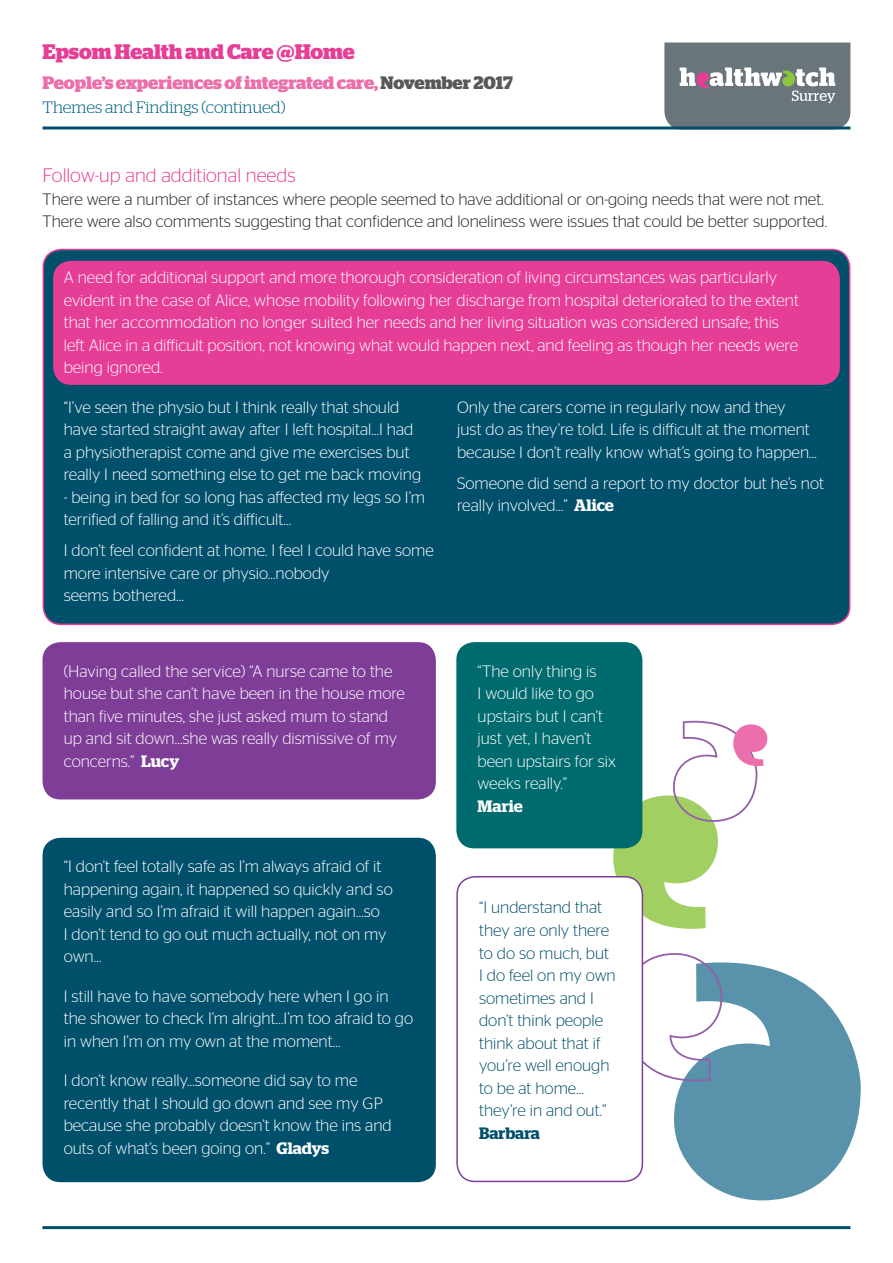
<style>
.page{position:relative;width:893px;height:1263px;background:#fff}
.page>*{position:absolute;margin:0;border:0;box-sizing:border-box;transform-origin:0 0}
.t1{font:700 21px "Stag";letter-spacing:-.005em;color:#e63e97}
.t2{font:300 19.5px "Stag Sans";color:#e63e97}
.t3{font:700 18px "Stag";letter-spacing:-.005em;color:#ec6eaa}
.t4{font:300 16.5px/22.5px "Stag Sans";color:#fff}
.t5{font:300 16.5px/22.5px "Stag Sans";color:#231f20}
.t6{font:300 16.5px/22.5px "Stag Sans";color:#004f6b}
.t7{font:300 16.5px "Stag";color:#026683}
.t8{font:600 16.5px "Stag";color:#004f6b}
.t9{font:600 16.5px "Stag";color:#fff}
.s1{color:#57585a}
.s2{font-family:"Stag";font-weight:600}
</style>
<div class="page">
<div style="left:43px;top:249px;width:807px;height:375px;background:#004f6b;border-radius:18px"></div>
<div style="left:43px;top:249px;width:807px;height:376px;border:2px solid #e63e97;border-radius:18px"></div>
<div style="left:53px;top:261px;width:787px;height:124px;background:#e63e97;border-radius:18px"></div>
<svg style="left:620px;top:952px;width:241px;height:248px"></svg>
<hr style="left:43px;top:1226px;width:807px;height:3px;background:#004f6b">
<svg style="left:664px;top:43px;width:186px;height:83px;background:#7b8389"></svg>
<hr style="left:43px;top:126px;width:807px;height:3px;background:#004f6b">
<div style="left:43px;top:642px;width:393px;height:157px;background:#7e3e98;border-radius:18px"></div>
<div style="left:456px;top:642px;width:186px;height:206px;background:#006b6e;border-radius:18px"></div>
<div style="left:43px;top:838px;width:393px;height:344px;background:#004f6b;border-radius:18px"></div>
<div style="left:457px;top:877px;width:185px;height:304px;background:#fff;border-radius:18px"></div>
<div style="left:456px;top:876px;width:187px;height:306px;border:2px solid #7e3e98;border-radius:18px"></div>
<svg style="left:613px;top:720px;width:154px;height:209px"></svg>
<p class="t1" style="left:43px;top:44px;width:314px">Epsom Health and Care @Home</p>
<p class="t3" style="left:43px;top:76px;width:472px">People’s experiences of integrated care, <span class="s1">November 2017</span></p>
<p class="t7" style="left:43px;top:98px;width:244px">Themes and Findings (continued)</p>
<p class="t2" style="left:43px;top:165px;width:255px">Follow-up and additional needs</p>
<p class="t5" style="left:43px;top:187px;width:786px">There were a number of instances where people seemed to have additional or on-going needs that were not met.<br>There were also comments suggesting that confidence and loneliness were issues that could be better supported.</p>
<p class="t4" style="left:64px;top:266px;width:737px">A need for additional support and more thorough consideration of living circumstances was particularly evident in the case of Alice, whose mobility following her discharge from hospital deteriorated to the extent that her accommodation no longer suited her needs and her living situation was considered unsafe; this left Alice in a difficult position, not knowing what would happen next, and feeling as though her needs were being ignored.</p>
<p class="t4" style="left:64px;top:396px;width:359px">“I’ve seen the physio but I think really that should have started straight away after I left hospital…I had a physiotherapist come and give me exercises but really I need something else to get me back moving</p>
<p class="t4" style="left:64px;top:486px;width:363px">- being in bed for so long has affected my legs so I’m terrified of falling and it’s difficult…</p>
<p class="t4" style="left:64px;top:539px;width:371px">I don’t feel confident at home. I feel I could have some more intensive care or physio…nobody<br>seems bothered…</p>
<p class="t4" style="left:457px;top:396px;width:361px">Only the carers come in regularly now and they<br>just do as they’re told. Life is difficult at the moment because I don’t really know what’s going to happen…</p>
<p class="t4" style="left:457px;top:472px;width:368px">Someone did send a report to my doctor but he’s not really involved…” <span class="s2">Alice</span></p>
<p class="t4" style="left:64px;top:659px;width:343px">(Having called the service) “A nurse came to the house but she can’t have been in the house more than five minutes, she just asked mum to stand up and sit down…she was really dismissive of my concerns.” <span class="s2">Lucy</span></p>
<p class="t4" style="left:478px;top:659px;width:140px">“The only thing is<br>I would like to go upstairs but I can’t just yet, I haven’t been upstairs for six weeks really.”</p>
<p class="t9" style="left:478px;top:796px;width:47px">Marie</p>
<p class="t4" style="left:64px;top:855px;width:330px">“I don’t feel totally safe as I’m always afraid of it happening again, it happened so quickly and so easily and so I’m afraid it will happen again…so<br>I don’t tend to go out much actually, not on my own…</p>
<p class="t4" style="left:64px;top:984px;width:351px">I still have to have somebody here when I go in the shower to check I’m alright…I’m too afraid to go in when I’m on my own at the moment…</p>
<p class="t4" style="left:64px;top:1069px;width:329px">I don’t know really…someone did say to me recently that I should go down and see my GP because she probably doesn’t know the ins and outs of what’s been going on.” <span class="s2">Gladys</span></p>
<p class="t6" style="left:479px;top:896px;width:138px">“I understand that they are only there to do so much, but<br>I do feel on my own sometimes and I don’t think people think about that if you’re well enough to be at home… they’re in and out.”</p>
<p class="t8" style="left:479px;top:1123px;width:62px">Barbara</p>
</div>
